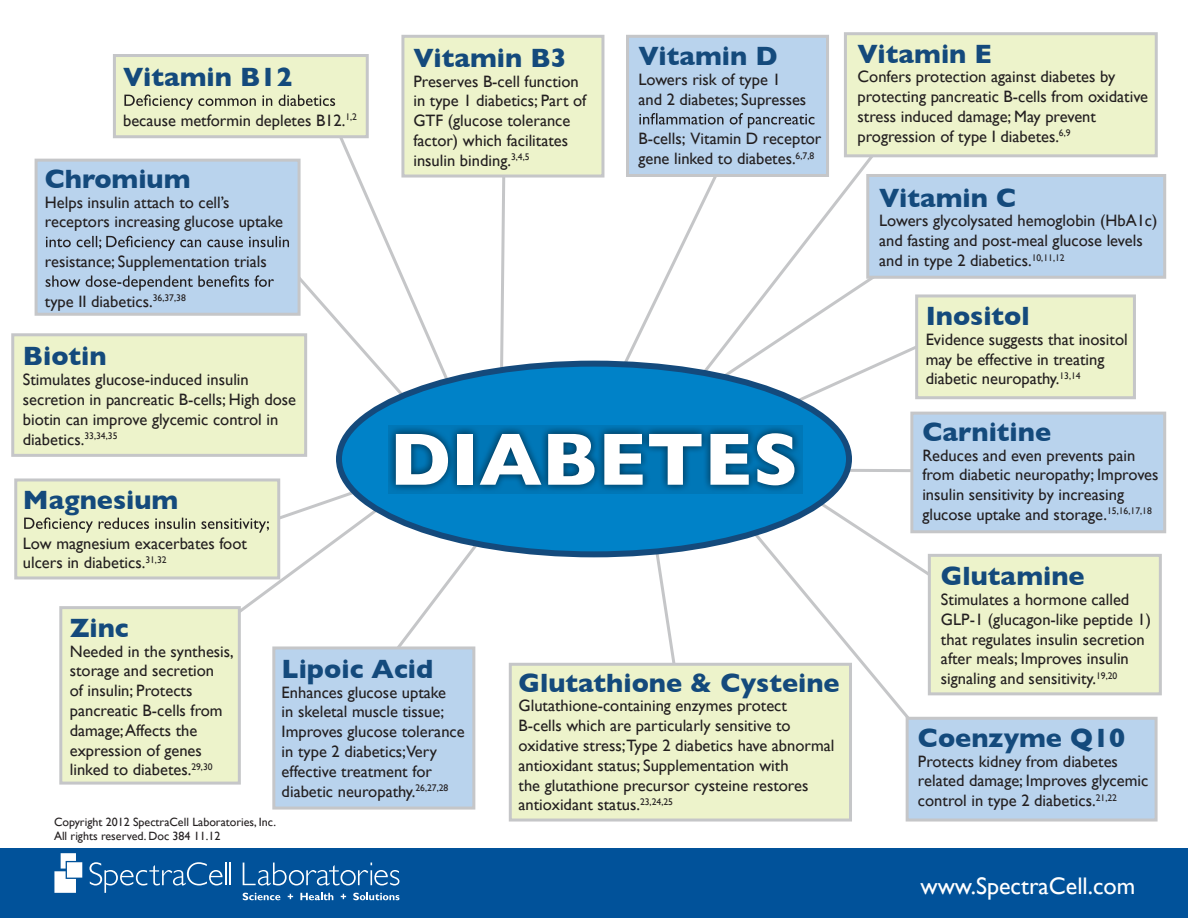
<style>
.page{position:relative;width:1188px;height:918px;background:#fff}
.page>*{position:absolute;margin:0;border:0;box-sizing:border-box;transform-origin:0 0}
.t1{font:700 75px "Gill Sans";color:#fff}
.t2{font:700 27px "Gill Sans";color:#144a7c}
.t3{font:24px "Gill Sans";color:#fff}
.t4{font:16.5px/19.8px "Gill Sans";color:#231f20}
.t5{font:12px/14.4px "Gill Sans";color:#231f20}
</style>
<div class="page">
<div style="left:0;top:849px;width:1188px;height:69px;background:#01529a"></div>
<svg style="left:398px;top:538px;width:114px;height:212px"></svg>
<svg style="left:498px;top:178px;width:9px;height:193px"></svg>
<svg style="left:601px;top:135px;width:384px;height:584px"></svg>
<div style="left:928px;top:554px;width:234px;height:141px;background:#edf3cb;border:3px solid #c5c6c8"></div>
<div style="left:866px;top:174px;width:300px;height:105px;background:#b9d3ed;border:3px solid #c5c6c8"></div>
<div style="left:35px;top:159px;width:266px;height:157px;background:#b9d3ed;border:3px solid #c5c6c8"></div>
<svg style="left:46px;top:138px;width:411px;height:286px"></svg>
<div style="left:272px;top:646px;width:203px;height:164px;background:#b9d3ed;border:3px solid #c5c6c8"></div>
<div style="left:906px;top:717px;width:252px;height:105px;background:#b9d3ed;border:3px solid #c5c6c8"></div>
<div style="left:14px;top:478px;width:266px;height:101px;background:#edf3cb;border:3px solid #c5c6c8"></div>
<div style="left:59px;top:606px;width:182px;height:179px;background:#edf3cb;border:3px solid #c5c6c8"></div>
<div style="left:11px;top:333px;width:296px;height:124px;background:#edf3cb;border:3px solid #c5c6c8"></div>
<svg style="left:24px;top:452px;width:429px;height:179px"></svg>
<div style="left:509px;top:663px;width:343px;height:159px;background:#edf3cb;border:3px solid #c5c6c8"></div>
<div style="left:401px;top:35px;width:203px;height:143px;background:#edf3cb;border:3px solid #c5c6c8"></div>
<div style="left:910px;top:412px;width:256px;height:121px;background:#b9d3ed;border:3px solid #c5c6c8"></div>
<div style="left:915px;top:294px;width:221px;height:105px;background:#edf3cb;border:3px solid #c5c6c8"></div>
<div style="left:844px;top:32px;width:314px;height:125px;background:#edf3cb;border:3px solid #c5c6c8"></div>
<div style="left:626px;top:35px;width:203px;height:142px;background:#b9d3ed;border:3px solid #c5c6c8"></div>
<svg style="left:639px;top:113px;width:176px;height:15px"></svg>
<div style="left:339px;top:364px;width:510px;height:190px;background:#0082c8;border-radius:50%"></div>
<div style="left:336px;top:361px;width:516px;height:196px;border:6px solid #144a7c;border-radius:50%"></div>
<svg style="left:388px;top:425px;width:415px;height:68px"></svg>
<div style="left:113px;top:54px;width:256px;height:84px;background:#edf3cb;border:3px solid #c5c6c8"></div>
<svg style="left:124px;top:94px;width:211px;height:16px"></svg>
<svg style="left:89px;top:862px;width:142px;height:31px"></svg>
<svg style="left:243px;top:863px;width:156px;height:23px"></svg>
<svg style="left:243px;top:893px;width:37px;height:7px"></svg>
<svg style="left:288px;top:894px;width:5px;height:5px"></svg>
<svg style="left:300px;top:893px;width:33px;height:7px"></svg>
<svg style="left:341px;top:894px;width:5px;height:5px"></svg>
<svg style="left:353px;top:893px;width:46px;height:7px"></svg>
<svg style="left:54px;top:853px;width:28px;height:40px"></svg>
<h2 class="t2" style="left:123px;top:61px;width:171px">Vitamin B12</h2>
<p class="t4" style="left:123px;top:110px;width:235px">because metformin depletes B12.<sup>1,2</sup></p>
<h2 class="t2" style="left:45px;top:163px;width:147px">Chromium</h2>
<p class="t4" style="left:45px;top:192px;width:240px">Helps insulin attach to cell’s receptors increasing glucose uptake</p>
<p class="t4" style="left:45px;top:251px;width:224px">resistance; Supplementation trials</p>
<p class="t4" style="left:45px;top:291px;width:142px">type II diabetics.<sup>36,37,38</sup></p>
<h2 class="t2" style="left:23px;top:340px;width:85px">Biotin</h2>
<p class="t4" style="left:23px;top:370px;width:275px">Stimulates glucose-induced insulin secretion in pancreatic B-cells; High dose biotin can improve glycemic control in diabetics.<sup>33,34,35</sup></p>
<h2 class="t2" style="left:23px;top:484px;width:157px">Magnesium</h2>
<p class="t4" style="left:23px;top:533px;width:226px">Low magnesium exacerbates foot ulcers in diabetics.<sup>31,32</sup></p>
<h2 class="t2" style="left:413px;top:42px;width:155px">Vitamin B3</h2>
<p class="t4" style="left:413px;top:71px;width:174px">Preserves B-cell function in type 1 diabetics; Part of<br>GTF (glucose tolerance factor) which facilitates insulin binding.<sup>3,4,5</sup></p>
<h2 class="t2" style="left:638px;top:40px;width:141px">Vitamin D</h2>
<p class="t4" style="left:638px;top:69px;width:169px">Lowers risk of type 1 and 2 diabetes; Supresses</p>
<p class="t4" style="left:638px;top:129px;width:185px">B-cells; Vitamin D receptor gene linked to diabetes.<sup>6,7,8</sup></p>
<h1 class="t1" style="left:389px;top:416px;width:411px">DIABETES</h1>
<h2 class="t2" style="left:70px;top:612px;width:60px">Zinc</h2>
<p class="t4" style="left:70px;top:641px;width:166px">Needed in the synthesis, storage and secretion<br>of insulin; Protects pancreatic B-cells from damage;Affects the expression of genes linked to diabetes.<sup>29,30</sup></p>
<h2 class="t2" style="left:282px;top:653px;width:153px">Lipoic Acid</h2>
<p class="t4" style="left:282px;top:682px;width:185px">Enhances glucose uptake<br>in skeletal muscle tissue;<br>Improves glucose tolerance in type 2 diabetics;Very effective treatment for diabetic neuropathy.<sup>26,27,28</sup></p>
<p class="t5" style="left:54px;top:814px;width:224px">Copyright 2012 SpectraCell Laboratories, Inc.<br>All rights reserved. Doc 384 11.12</p>
<h2 class="t2" style="left:519px;top:667px;width:323px">Glutathione &amp; Cysteine</h2>
<p class="t4" style="left:519px;top:696px;width:317px">Glutathione-containing enzymes protect B-cells which are particularly sensitive to oxidative stress;Type 2 diabetics have abnormal antioxidant status; Supplementation with<br>the glutathione precursor cysteine restores antioxidant status.<sup>23,24,25</sup></p>
<h2 class="t2" style="left:858px;top:38px;width:136px">Vitamin E</h2>
<p class="t4" style="left:858px;top:67px;width:292px">Confers protection against diabetes by protecting pancreatic B-cells from oxidative stress induced damage; May prevent progression of type I diabetes.<sup>6,9</sup></p>
<h2 class="t2" style="left:879px;top:182px;width:138px">Vitamin C</h2>
<p class="t4" style="left:879px;top:211px;width:280px">Lowers glycolysated hemoglobin (HbA1c) and fasting and post-meal glucose levels and in type 2 diabetics.<sup>10,11,12</sup></p>
<h2 class="t2" style="left:926px;top:300px;width:106px">Inositol</h2>
<p class="t4" style="left:926px;top:329px;width:204px">Evidence suggests that inositol may be effective in treating diabetic neuropathy.<sup>13,14</sup></p>
<h2 class="t2" style="left:922px;top:416px;width:130px">Carnitine</h2>
<p class="t4" style="left:922px;top:445px;width:238px">Reduces and even prevents pain from diabetic neuropathy; Improves insulin sensitivity by increasing glucose uptake and storage.<sup>15,16,17,18</sup></p>
<h2 class="t2" style="left:941px;top:560px;width:145px">Glutamine</h2>
<p class="t4" style="left:941px;top:589px;width:212px">Stimulates a hormone called<br>GLP-1 (glucagon-like peptide 1) that regulates insulin secretion after meals; Improves insulin signaling and sensitivity.<sup>19,20</sup></p>
<h2 class="t2" style="left:918px;top:722px;width:209px">Coenzyme Q10</h2>
<p class="t4" style="left:918px;top:751px;width:232px">Protects kidney from diabetes related damage; Improves glycemic control in type 2 diabetics.<sup>21,22</sup></p>
<h3 class="t3" style="left:920px;top:872px;width:216px">www.SpectraCell.com</h3>
</div>
